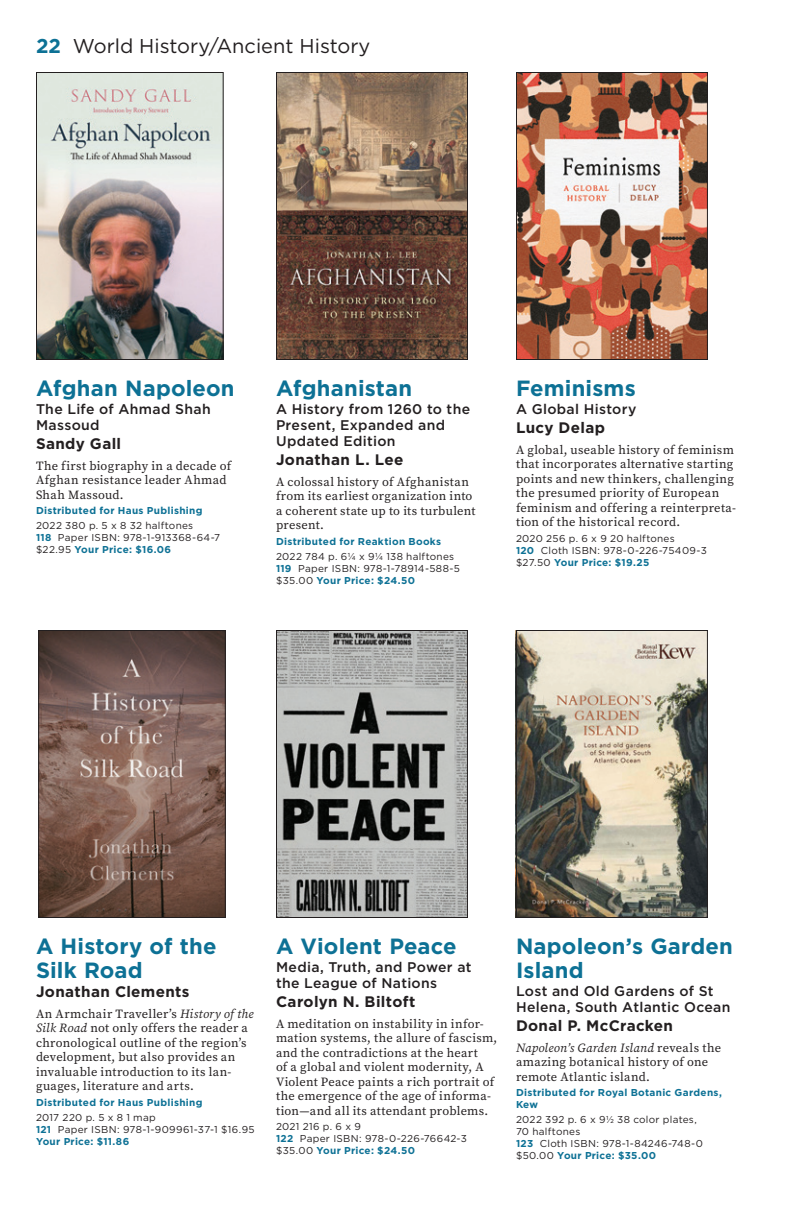
<style>
.page{position:relative;width:792px;height:1224px;background:#fff}
.page>*{position:absolute;margin:0;border:0;box-sizing:border-box;transform-origin:0 0}
._6title{font:700 22px/24px "Gotham";letter-spacing:.005em;color:#0d7195}
.category-top{font:20px "Gotham";color:#231f20}
._6author{font:700 15.2px "Gotham";letter-spacing:.025em;color:#231f20}
._6subtitle{font:500 14px/16px "Gotham";letter-spacing:.025em;color:#231f20}
._6text{font:12.4px/14.4px "Source Serif Pro";letter-spacing:.02em;color:#231f20}
._6biblisting{font:10px/12px "Gotham";letter-spacing:.03em;color:#231f20}
._6biblisting-2{font:700 10px/12px "Gotham";letter-spacing:.03em;color:#0d7195}
.s1{font-weight:700;color:#0d7195}
.s2{font-style:italic}
</style>
<div class="page">
<img style="left:38px;top:74px;width:184px;height:284px">
<div style="left:36px;top:72px;width:188px;height:288px;border:1px solid #231f20"></div>
<img style="left:518px;top:74px;width:188px;height:284px">
<div style="left:516px;top:72px;width:192px;height:288px;border:1px solid #231f20"></div>
<img style="left:278px;top:74px;width:188px;height:284px">
<div style="left:276px;top:72px;width:192px;height:288px;border:1px solid #231f20"></div>
<img style="left:40px;top:632px;width:184px;height:284px">
<div style="left:38px;top:630px;width:188px;height:288px;border:1px solid #231f20"></div>
<img style="left:278px;top:632px;width:188px;height:284px">
<div style="left:276px;top:630px;width:192px;height:288px;border:1px solid #231f20"></div>
<img style="left:518px;top:632px;width:188px;height:284px">
<div style="left:516px;top:630px;width:192px;height:288px;border:1px solid #231f20"></div>
<p class="category-top" style="left:36px;top:33px;width:336px"><span class="s1">22</span> World History/Ancient History</p>
<p class="_6title" style="left:36px;top:376px;width:200px">Afghan Napoleon</p>
<p class="_6subtitle" style="left:36px;top:401px;width:176px">The Life of Ahmad Shah<br>Massoud</p>
<p class="_6author" style="left:36px;top:435px;width:87px">Sandy Gall</p>
<p class="_6text" style="left:36px;top:459px;width:197px">The first biography in a decade of<br>Afghan resistance leader Ahmad<br>Shah Massoud.</p>
<p class="_6biblisting-2" style="left:36px;top:504px;width:168px">Distributed for Haus Publishing</p>
<p class="_6biblisting" style="left:36px;top:520px;width:186px">2022 380 p. 5 x 8 32 halftones<br><span class="s1">118</span> Paper ISBN: 978-1-913368-64-7 $22.95 <span class="s1">Your Price: $16.06</span></p>
<p class="_6title" style="left:276px;top:376px;width:138px">Afghanistan</p>
<p class="_6subtitle" style="left:276px;top:401px;width:196px">A History from 1260 to the<br>Present, Expanded and<br>Updated Edition</p>
<p class="_6author" style="left:276px;top:451px;width:129px">Jonathan L. Lee</p>
<p class="_6text" style="left:276px;top:475px;width:201px">A colossal history of Afghanistan from its earliest organization into a coherent state up to its turbulent present.</p>
<p class="_6biblisting-2" style="left:276px;top:535px;width:167px">Distributed for Reaktion Books</p>
<p class="_6biblisting" style="left:276px;top:550px;width:185px">2022 784 p. 61/4 x 91/4 138 halftones<br><span class="s1">119</span> Paper ISBN: 978-1-78914-588-5 $35.00 <span class="s1">Your Price: $24.50</span></p>
<p class="_6title" style="left:516px;top:376px;width:121px">Feminisms</p>
<p class="_6subtitle" style="left:516px;top:401px;width:122px">A Global History</p>
<p class="_6author" style="left:516px;top:419px;width:91px">Lucy Delap</p>
<p class="_6text" style="left:516px;top:443px;width:222px">A global, useable history of feminism that incorporates alternative starting points and new thinkers, challenging the presumed priority of European feminism and offering a reinterpreta&shy;tion of the historical record.</p>
<p class="_6biblisting" style="left:516px;top:532px;width:192px">2020 256 p. 6 x 9 20 halftones<br><span class="s1">120</span> Cloth ISBN: 978-0-226-75409-3 $27.50 <span class="s1">Your Price: $19.25</span></p>
<p class="_6title" style="left:36px;top:934px;width:182px">A History of the<br>Silk Road</p>
<p class="_6author" style="left:36px;top:983px;width:155px">Jonathan Clements</p>
<p class="_6text" style="left:36px;top:1007px;width:219px">An Armchair Traveller’s <span class="s2">History of the Silk Road</span> not only offers the reader a chronological outline of the region’s development, but also provides an invaluable introduction to its lan&shy;guages, literature and arts.</p>
<p class="_6biblisting-2" style="left:36px;top:1096px;width:168px">Distributed for Haus Publishing</p>
<p class="_6biblisting" style="left:36px;top:1111px;width:220px">2017 220 p. 5 x 8 1 map<br><span class="s1">121</span> Paper ISBN: 978-1-909961-37-1 $16.95<br><span class="s1">Your Price: $11.86</span></p>
<p class="_6title" style="left:276px;top:934px;width:182px">A Violent Peace</p>
<p class="_6subtitle" style="left:276px;top:959px;width:197px">Media, Truth, and Power at the League of Nations</p>
<p class="_6author" style="left:276px;top:993px;width:141px">Carolyn N. Biltoft</p>
<p class="_6text" style="left:276px;top:1017px;width:223px">A meditation on instability in infor&shy;mation systems, the allure of fascism, and the contradictions at the heart<br>of a global and violent modernity, A Violent Peace paints a rich portrait of the emergence of the age of informa&shy;tion—and all its attendant problems.</p>
<p class="_6biblisting" style="left:276px;top:1120px;width:192px">2021 216 p. 6 x 9<br><span class="s1">122</span> Paper ISBN: 978-0-226-76642-3 $35.00 <span class="s1">Your Price: $24.50</span></p>
<p class="_6title" style="left:516px;top:934px;width:218px">Napoleon’s Garden<br>Island</p>
<p class="_6subtitle" style="left:516px;top:983px;width:216px">Lost and Old Gardens of St<br>Helena, South Atlantic Ocean</p>
<p class="_6author" style="left:516px;top:1017px;width:159px">Donal P. McCracken</p>
<p class="_6text" style="left:516px;top:1041px;width:207px"><span class="s2">Napoleon’s Garden Island</span> reveals the amazing botanical history of one remote Atlantic island.</p>
<p class="_6biblisting-2" style="left:516px;top:1086px;width:207px">Distributed for Royal Botanic Gardens,<br>Kew</p>
<p class="_6biblisting" style="left:516px;top:1114px;width:188px">2022 392 p. 6 x 91/2 38 color plates,<br>70 halftones<br><span class="s1">123</span> Cloth ISBN: 978-1-84246-748-0 $50.00 <span class="s1">Your Price: $35.00</span></p>
</div>
